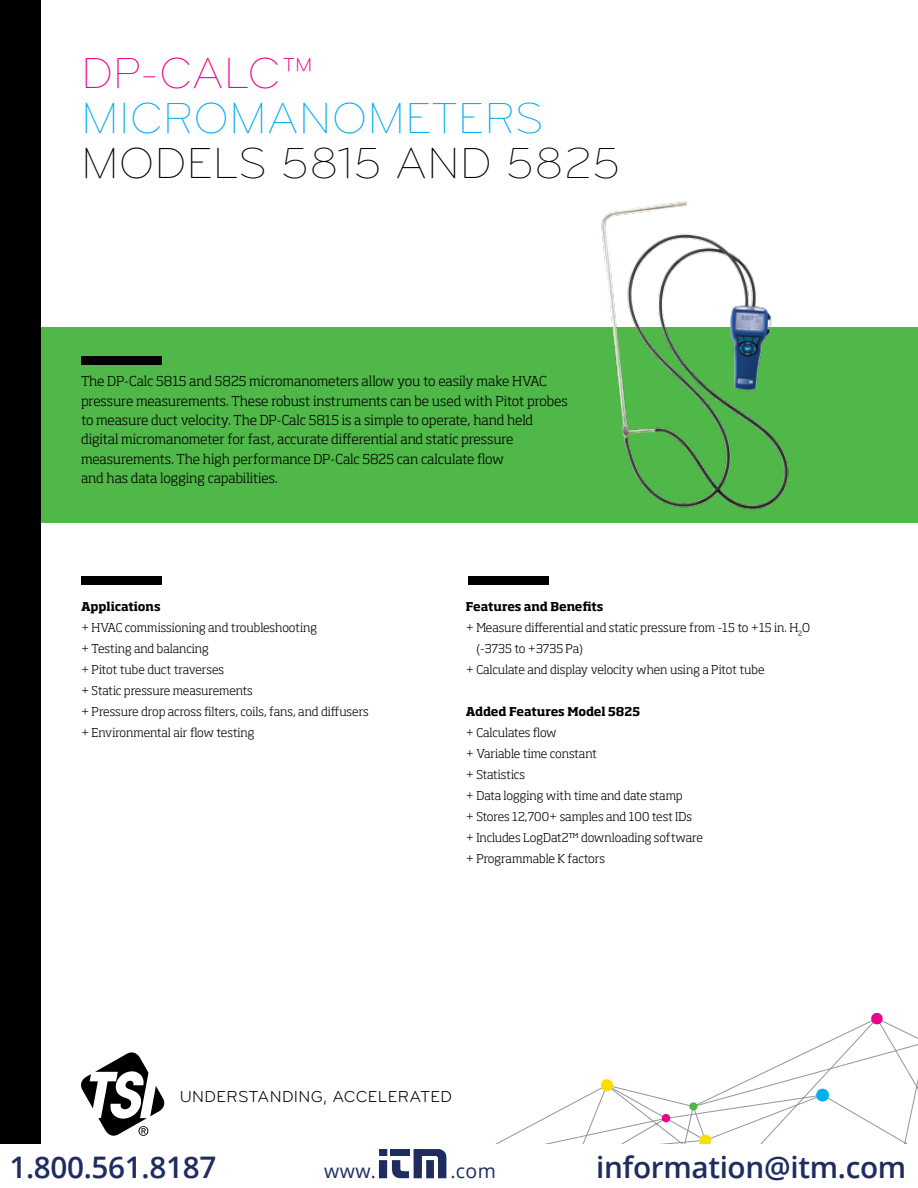
<style>
.page{position:relative;width:918px;height:1188px;background:#fff}
.page>*{position:absolute;margin:0;border:0;box-sizing:border-box;transform-origin:0 0}
.t1{font:300 45px "Bryant Pro";color:#000}
.t2{font:300 45px "Bryant Pro";color:#00aeef}
.t3{font:300 45px "Bryant Pro";letter-spacing:-.005em;color:#ec008c}
.t4{font:600 29.7px "Open Sans";letter-spacing:-.01em;color:#1e2c5f}
.t5{font:19.5px "Open Sans";letter-spacing:.02em;color:#1e2c5f}
.t6{font:16.5px "Bryant Pro";letter-spacing:.025em;color:#010101}
.t7{font:300 13.5px/19.5px "Soho Std";letter-spacing:-.005em;color:#000}
.t8{font:300 12px/21px "Soho Std";letter-spacing:-.005em;color:#000}
.t9{font:700 12px "Soho Std";letter-spacing:-.005em;color:#000}
</style>
<div class="page">
<div style="left:0;top:327px;width:918px;height:196px;background:#50b848"></div>
<svg style="left:81px;top:1052px;width:84px;height:84px"></svg>
<div style="left:81px;top:357px;width:81px;height:8px;background:#000"></div>
<div style="left:468px;top:577px;width:81px;height:8px;background:#000"></div>
<div style="left:81px;top:577px;width:81px;height:8px;background:#000"></div>
<svg style="left:495px;top:1021px;width:423px;height:123px"></svg>
<svg style="left:689px;top:1102px;width:9px;height:9px"></svg>
<svg style="left:815px;top:1088px;width:15px;height:14px"></svg>
<svg style="left:600px;top:1078px;width:14px;height:14px"></svg>
<svg style="left:870px;top:1013px;width:13px;height:12px"></svg>
<svg style="left:699px;top:1134px;width:13px;height:10px"></svg>
<svg style="left:661px;top:1113px;width:10px;height:10px"></svg>
<div style="left:0;top:0;width:40px;height:1188px;background:#000"></div>
<img style="left:601px;top:201px;width:188px;height:309px">
<div style="left:0;top:1145px;width:918px;height:43px;background:#fff"></div>
<div style="left:379px;top:1149px;width:8px;height:7px;background:#1e2c5f"></div>
<div style="left:379px;top:1160px;width:8px;height:18px;background:#1e2c5f"></div>
<svg style="left:391px;top:1149px;width:55px;height:29px"></svg>
<h1 class="t3" style="left:81px;top:47px;width:235px">DP-CALC™</h1>
<h1 class="t2" style="left:81px;top:92px;width:464px">MICROMANOM ETERS</h1>
<h1 class="t1" style="left:81px;top:137px;width:541px">MODELS 5815 AND 5825</h1>
<p class="t7" style="left:81px;top:371px;width:488px">The DP-Calc 5815 and 5825 micromanometers allow you to easily make HVAC pressure measurements. These robust instruments can be used with Pitot probes to measure duct velocity. The DP-Calc 5815 is a simple to operate, hand held digital micromanometer for fast, accurate differential and static pressure measurements. The high performance DP-Calc 5825 can calculate flow<br>and has data logging capabilities.</p>
<p class="t9" style="left:81px;top:599px;width:81px">Applications</p>
<p class="t8" style="left:81px;top:617px;width:289px">+ HVAC commissioning and troubleshooting<br>+ Testing and balancing<br>+ Pitot tube duct traverses<br>+ Static pressure measurements<br>+ Pressure drop across filters, coils, fans, and diffusers + Environmental air flow testing</p>
<p class="t9" style="left:466px;top:599px;width:139px">Features and Benefits</p>
<p class="t8" style="left:466px;top:617px;width:346px">+ Measure differential and static pressure from -15 to +15 in. H<sub>2</sub>O</p>
<p class="t8" style="left:476px;top:638px;width:108px">(-3735 to +3735 Pa)</p>
<p class="t8" style="left:466px;top:659px;width:300px">+ Calculate and display velocity when using a Pitot tube</p>
<p class="t9" style="left:466px;top:704px;width:176px">Added Features Model 5825</p>
<p class="t8" style="left:466px;top:722px;width:239px">+ Calculates flow<br>+ Variable time constant<br>+ Statistics<br>+ Data logging with time and date stamp<br>+ Stores 12,700+ samples and 100 test IDs + Includes LogDat2™ downloading software + Programmable K factors</p>
<h3 class="t6" style="left:180px;top:1087px;width:274px">UNDERSTANDING, ACCELERATED</h3>
<h2 class="t4" style="left:9px;top:1147px;width:208px">1.800.561.8187</h2>
<h3 class="t5" style="left:324px;top:1158px;width:53px">www.</h3>
<h3 class="t5" style="left:450px;top:1158px;width:47px">.com</h3>
<h2 class="t4" style="left:596px;top:1147px;width:312px">information@itm.com</h2>
</div>
